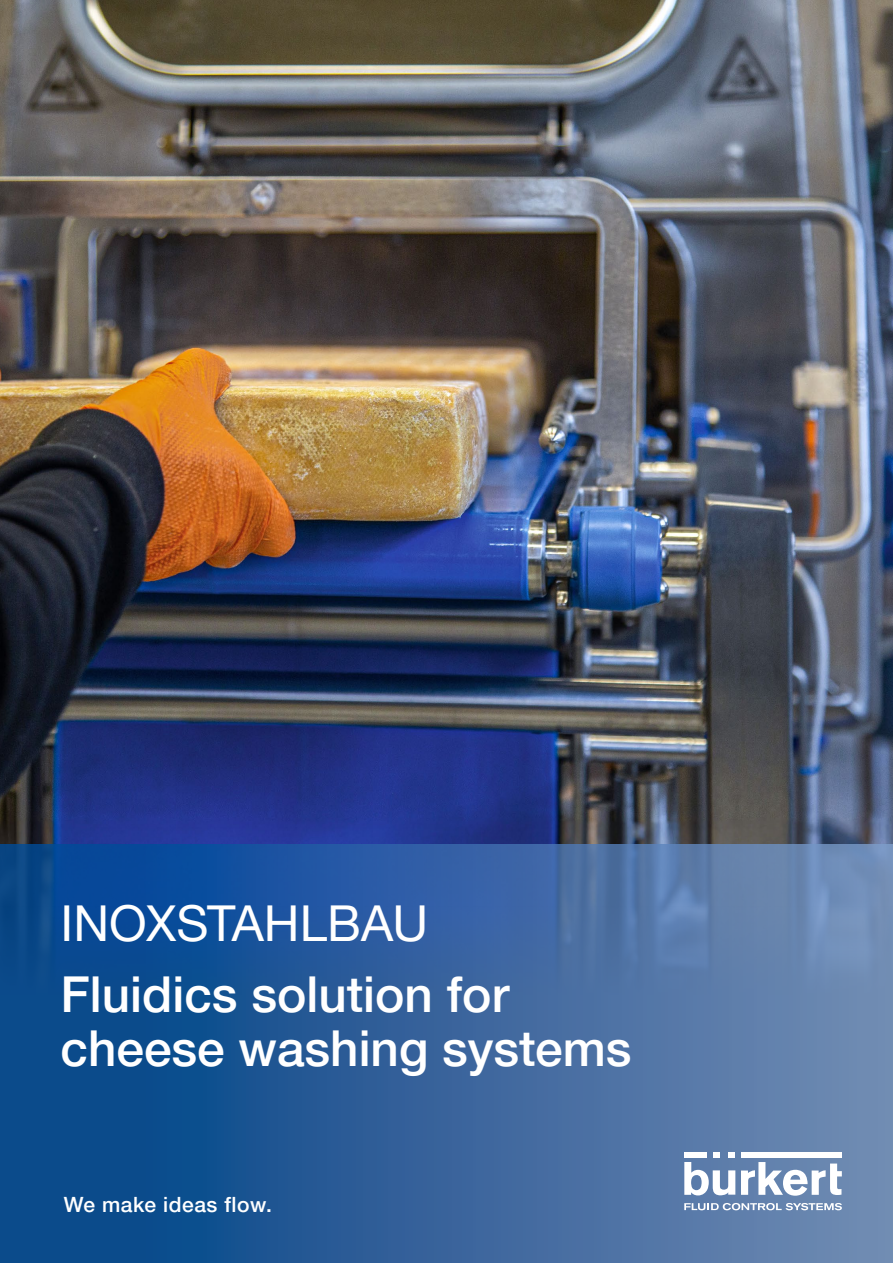
<style>
.page{position:relative;width:893px;height:1263px;background:#fff}
.page>*{position:absolute;margin:0;border:0;box-sizing:border-box;transform-origin:0 0}
.t1{font:500 49.5px/54px "Helvetica Neue LTW1 G";color:#fff}
.t2{font:49.5px "Helvetica Neue LTW1 G";color:#fff}
.t3{font:500 21px "Helvetica Neue LTW1 G";letter-spacing:.025em;color:#fff}
</style>
<div class="page">
<img style="left:0;top:0;width:893px;height:844px">
<div style="left:0;top:844px;width:893px;height:419px;background:linear-gradient(to right,#004089,#748bb4)"></div>
<svg style="left:741px;top:1162px;width:101px;height:34px"></svg>
<svg style="left:684px;top:1152px;width:51px;height:43px"></svg>
<div style="left:741px;top:1152px;width:101px;height:6px;background:#fff"></div>
<svg style="left:684px;top:1203px;width:158px;height:7px"></svg>
<p class="t2" style="left:61px;top:893px;width:369px">INOXSTAHLBAU</p>
<p class="t1" style="left:61px;top:967px;width:572px">Fluidics solution for cheese washing systems</p>
<p class="t3" style="left:64px;top:1192px;width:210px">We make ideas flow.</p>
</div>
